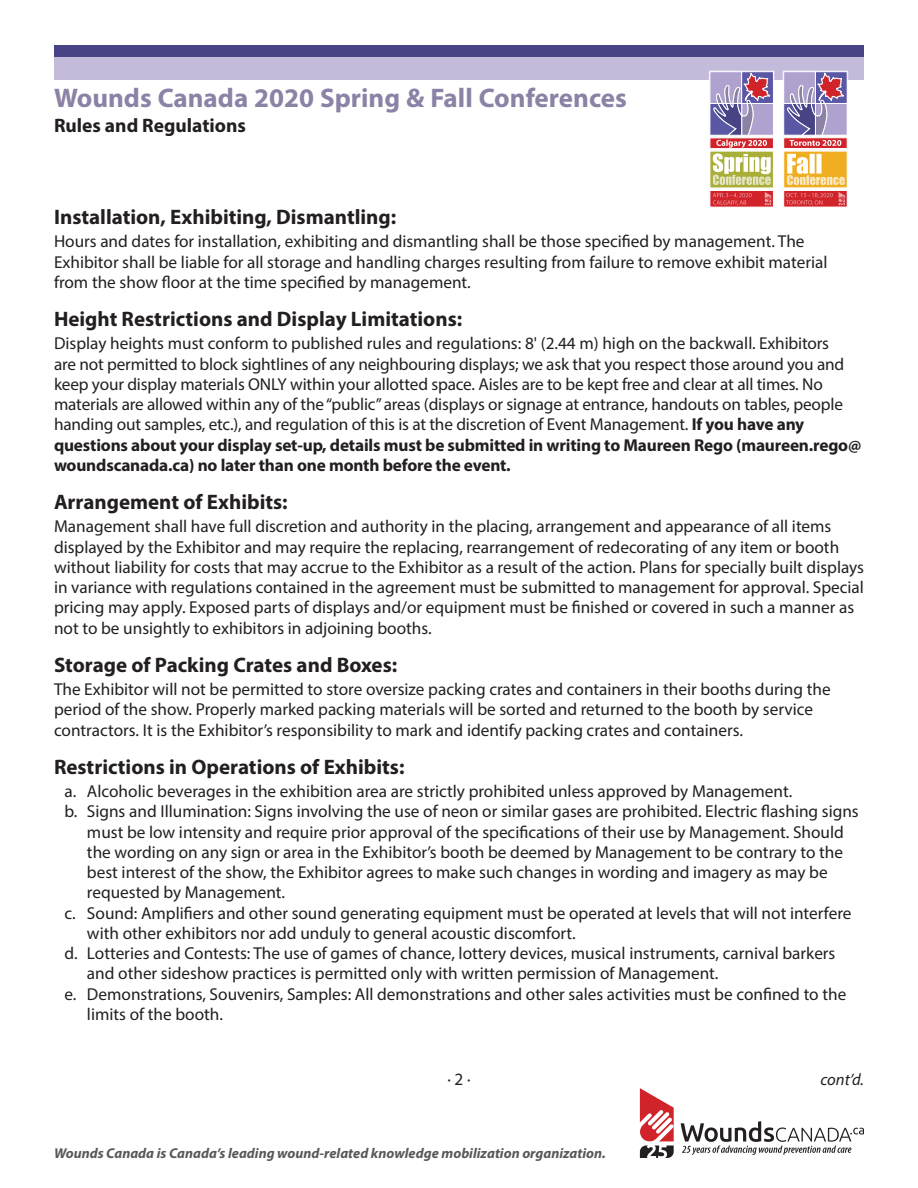
<style>
.page{position:relative;width:918px;height:1188px;background:#fff}
.page>*{position:absolute;margin:0;border:0;box-sizing:border-box;transform-origin:0 0}
.t1{font:700 27px "Myriad Pro";color:#8c82a6}
.t2{font:700 21px "Myriad Pro";color:#231f20}
.t3{font:700 19.5px "Myriad Pro";color:#231f20}
.t4{font:17.25px/20.2px "Myriad Pro";color:#231f20}
.t5{font:italic 16.5px "Myriad Pro";color:#231f20}
.t6{font:italic 700 14.25px "Myriad Pro";color:#57585a}
.s1{font-weight:700}
</style>
<div class="page">
<div style="left:54px;top:45px;width:810px;height:34px;background:#c4bbdb"></div>
<div style="left:54px;top:45px;width:810px;height:11px;background:#484384"></div>
<svg style="left:681px;top:1121px;width:183px;height:34px"></svg>
<svg style="left:640px;top:1088px;width:34px;height:70px"></svg>
<div style="left:709px;top:71px;width:66px;height:137px;background:#fff"></div>
<div style="left:783px;top:71px;width:65px;height:137px;background:#fff;border:3px solid #fff"></div>
<div style="left:710px;top:190px;width:64px;height:17px;background:#d1232a;border:1px solid #fff"></div>
<div style="left:710px;top:151px;width:64px;height:37px;background:#a9ae37"></div>
<svg style="left:713px;top:154px;width:58px;height:31px"></svg>
<div style="left:710px;top:138px;width:64px;height:11px;background:#fbf0f0"></div>
<svg style="left:713px;top:193px;width:39px;height:12px"></svg>
<svg style="left:709px;top:71px;width:65px;height:77px"></svg>
<svg style="left:765px;top:192px;width:6px;height:13px"></svg>
<svg style="left:783px;top:151px;width:64px;height:37px"></svg>
<svg style="left:787px;top:154px;width:58px;height:31px"></svg>
<div style="left:783px;top:137px;width:64px;height:12px;background:#d1232a;border:1px solid #fff"></div>
<svg style="left:783px;top:71px;width:65px;height:75px"></svg>
<div style="left:783px;top:190px;width:65px;height:17px;background:#d1232a;border:1px solid #fff"></div>
<svg style="left:786px;top:193px;width:47px;height:12px"></svg>
<svg style="left:839px;top:192px;width:6px;height:13px"></svg>
<h1 class="t1" style="left:54px;top:80px;width:574px">Wounds Canada 2020 Spring &amp; Fall Conferences</h1>
<p class="t3" style="left:54px;top:113px;width:194px">Rules and Regulations</p>
<p class="t2" style="left:54px;top:203px;width:344px">Installation, Exhibiting, Dismantling:</p>
<p class="t4" style="left:54px;top:231px;width:775px">Hours and dates for installation, exhibiting and dismantling shall be those specified by management. The<br>Exhibitor shall be liable for all storage and handling charges resulting from failure to remove exhibit material from the show floor at the time specified by management.</p>
<p class="t2" style="left:54px;top:305px;width:410px">Height Restrictions and Display Limitations:</p>
<p class="t4" style="left:54px;top:333px;width:809px">Display heights must conform to published rules and regulations: 8' (2.44 m) high on the backwall. Exhibitors<br>are not permitted to block sightlines of any neighbouring displays; we ask that you respect those around you and keep your display materials ONLY within your allotted space. Aisles are to be kept free and clear at all times. No materials are allowed within any of the “public” areas (displays or signage at entrance, handouts on tables, people handing out samples, etc.), and regulation of this is at the discretion of Event Management. <span class="s1">If you have any questions about your display set-up, details must be submitted in writing to Maureen Rego (maureen.rego@ woundscanada.ca) no later than one month before the event.</span></p>
<p class="t2" style="left:54px;top:488px;width:235px">Arrangement of Exhibits:</p>
<p class="t4" style="left:54px;top:516px;width:812px">Management shall have full discretion and authority in the placing, arrangement and appearance of all items displayed by the Exhibitor and may require the replacing, rearrangement of redecorating of any item or booth without liability for costs that may accrue to the Exhibitor as a result of the action. Plans for specially built displays in variance with regulations contained in the agreement must be submitted to management for approval. Special pricing may apply. Exposed parts of displays and/or equipment must be finished or covered in such a manner as not to be unsightly to exhibitors in adjoining booths.</p>
<p class="t2" style="left:54px;top:651px;width:345px">Storage of Packing Crates and Boxes:</p>
<p class="t4" style="left:54px;top:679px;width:778px">The Exhibitor will not be permitted to store oversize packing crates and containers in their booths during the period of the show. Properly marked packing materials will be sorted and returned to the booth by service contractors. It is the Exhibitor’s responsibility to mark and identify packing crates and containers.</p>
<p class="t2" style="left:54px;top:753px;width:352px">Restrictions in Operations of Exhibits:</p>
<p class="t4" style="left:64px;top:781px;width:729px">a. Alcoholic beverages in the exhibition area are strictly prohibited unless approved by Management.</p>
<p class="t4" style="left:64px;top:801px;width:796px">b. Signs and Illumination: Signs involving the use of neon or similar gases are prohibited. Electric flashing signs</p>
<p class="t4" style="left:87px;top:821px;width:758px">must be low intensity and require prior approval of the specifications of their use by Management. Should</p>
<p class="t4" style="left:87px;top:842px;width:758px">the wording on any sign or area in the Exhibitor’s booth be deemed by Management to be contrary to the</p>
<p class="t4" style="left:87px;top:862px;width:742px">best interest of the show, the Exhibitor agrees to make such changes in wording and imagery as may be</p>
<p class="t4" style="left:87px;top:882px;width:200px">requested by Management.</p>
<p class="t4" style="left:64px;top:902px;width:789px">c. Sound: Amplifiers and other sound generating equipment must be operated at levels that will not interfere</p>
<p class="t4" style="left:87px;top:923px;width:490px">with other exhibitors nor add unduly to general acoustic discomfort.</p>
<p class="t4" style="left:64px;top:943px;width:772px">d. Lotteries and Contests: The use of games of chance, lottery devices, musical instruments, carnival barkers</p>
<p class="t4" style="left:87px;top:963px;width:633px">and other sideshow practices is permitted only with written permission of Management.</p>
<p class="t4" style="left:64px;top:983px;width:783px">e. Demonstrations, Souvenirs, Samples: All demonstrations and other sales activities must be confined to the</p>
<p class="t4" style="left:87px;top:1004px;width:138px">limits of the booth.</p>
<p class="t4" style="left:447px;top:1069px;width:25px">· 2 ·</p>
<p class="t6" style="left:54px;top:1144px;width:553px">Wounds Canada is Canada’s leading wound-related knowledge mobilization organization.</p>
<p class="t5" style="left:820px;top:1069px;width:45px">cont’d.</p>
</div>
